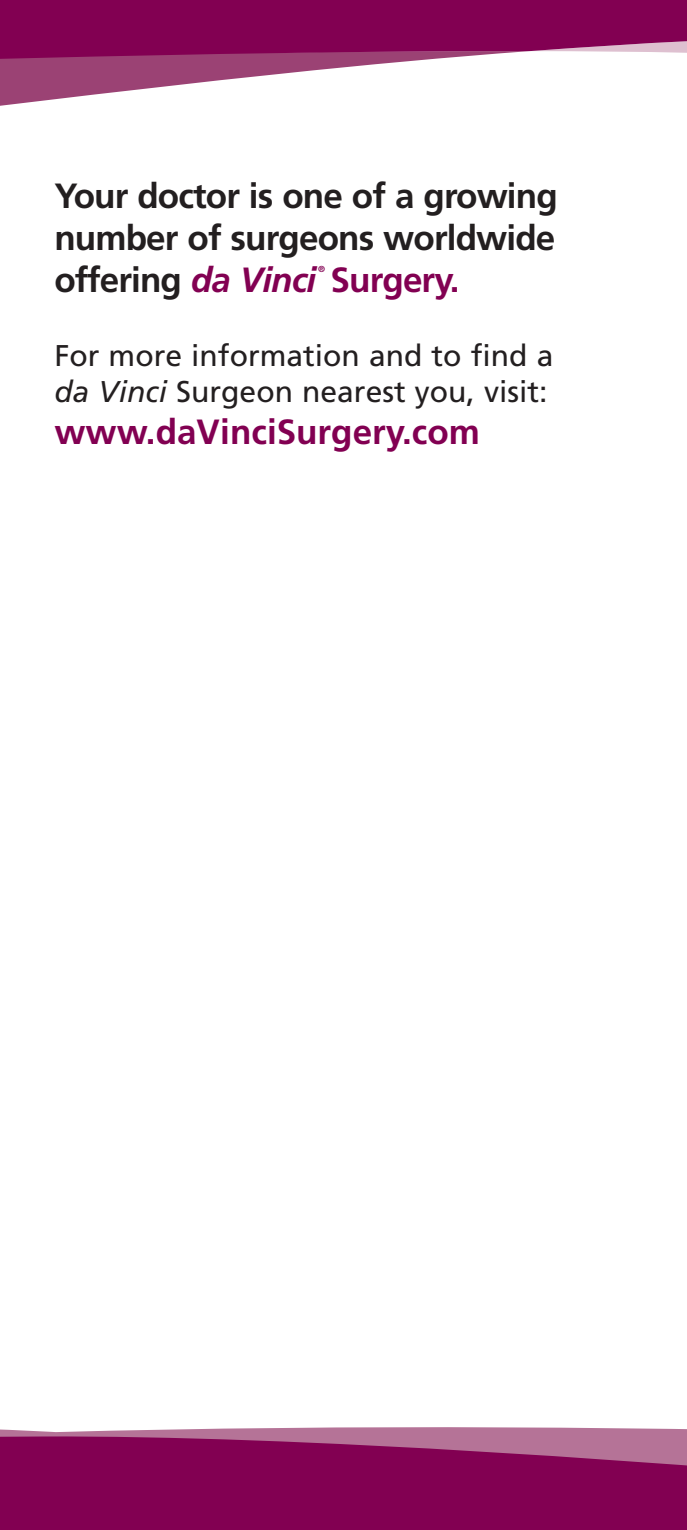
<style>
.page{position:relative;width:687px;height:1530px;background:#fff}
.page>*{position:absolute;margin:0;border:0;box-sizing:border-box;transform-origin:0 0}
.body{font:700 35px/42.2px "Frutiger LT Std";letter-spacing:-.025em;color:#231f20;text-align:justify}
.body-2{font:700 35px "Frutiger LT Std";color:#820052}
.body-3{font:30px/36.2px "Frutiger LT Std";color:#231f20}
.body-4{font:700 8.75px "Frutiger LT Std";color:#820052}
.s1{font-style:italic;color:#820052}
.s2{color:#820052}
.s3{font-style:italic}
</style>
<div class="page">
<svg style="left:0;top:0;width:686px;height:106px"></svg>
<svg style="left:0;top:1427px;width:686px;height:7px;fill:#b57397"></svg>
<svg style="left:0;top:1434px;width:686px;height:96px;fill:#820052"></svg>
<p class="body" style="left:54px;top:174px;width:504px">Your doctor is one of a growing number of surgeons worldwide offering <span class="s1">da Vinci</span> <span class="s2">Surgery.</span></p>
<p class="body-4" style="left:318px;top:264px;width:8px">®</p>
<p class="body-3" style="left:54px;top:338px;width:500px">For more information and to find a <span class="s3">da Vinci</span> Surgeon nearest you, visit:</p>
<p class="body-2" style="left:54px;top:412px;width:427px">www.daVinciSurgery.com</p>
</div>
